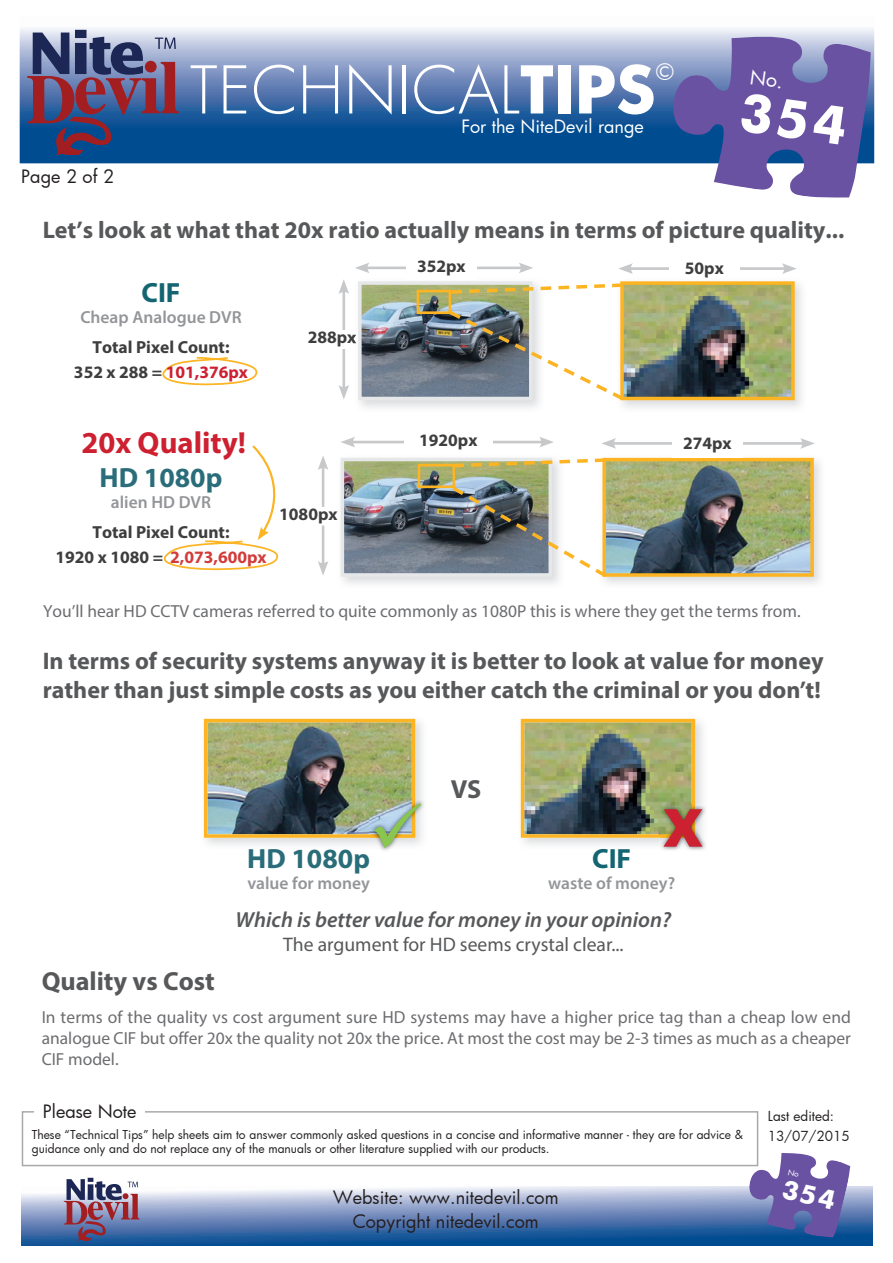
<style>
.page{position:relative;width:893px;height:1263px;background:#fff}
.page>*{position:absolute;margin:0;border:0;box-sizing:border-box;transform-origin:0 0}
.t1{font:700 76.5px "Myriad Pro";color:#cd2030}
.t2{font:300 63.9px "Futura";color:#fff}
.t3{font:700 30.6px "Myriad Pro";color:#cd2030}
.t4{font:700 27.9px "Myriad Pro";color:#2a6d7a}
.t5{font:700 27.9px "Myriad Pro";color:#136571}
.t6{font:700 26.25px "Myriad Pro";color:#57585a}
.t7{font:700 24px/28.8px "Myriad Pro";color:#57585a}
.t8{font:22.05px "Futura";color:#fff}
.t9{font:italic 600 21.9px "Myriad Pro";color:#57585a}
.t10{font:19.65px "Myriad Pro";color:#57585a}
.t11{font:18px/24px "Futura";color:#231f20;text-align:center}
.t12{font:18px "Futura";color:#fff}
.t13{font:17.55px/21px "Myriad Pro";color:#6c6d70;text-align:justify}
.t14{font:700 17.55px/24.5px "Myriad Pro";color:#3e3e3f;text-align:center}
.t15{font:600 17.55px "Myriad Pro";color:#939598}
.t16{font:13.5px/19.5px "Futura";color:#231f20}
.t17{font:12px/14.4px "Futura";color:#231f20}
.s1{font-weight:700}
.s2{color:#cd2030}
.s3{color:#d13c3b}
</style>
<div class="page">
<div style="left:22px;top:1111px;width:736px;height:55px;border:2px solid #a8a9ad"></div>
<div style="left:34px;top:1104px;width:111px;height:14px;background:#fff"></div>
<svg style="left:19px;top:28px;width:856px;height:136px;background:#5982b4"></svg>
<svg style="left:22px;top:1186px;width:850px;height:59px;background:#7090bd"></svg>
<svg style="left:27px;top:30px;width:152px;height:125px;background:#5a5b84"></svg>
<svg style="left:64px;top:1178px;width:76px;height:62px;background:#867896"></svg>
<hr style="left:628px;top:267px;width:159px;height:3px;background:#c7c8ca">
<svg style="left:618px;top:263px;width:15px;height:11px"></svg>
<svg style="left:782px;top:263px;width:15px;height:11px"></svg>
<div style="left:669px;top:261px;width:71px;height:21px;background:#fff"></div>
<hr style="left:342px;top:289px;width:3px;height:101px;background:#c7c8ca">
<svg style="left:338px;top:385px;width:11px;height:14px"></svg>
<svg style="left:338px;top:280px;width:11px;height:14px"></svg>
<div style="left:308px;top:330px;width:72px;height:19px;background:#fff"></div>
<hr style="left:322px;top:465px;width:2px;height:101px;background:#c7c8ca">
<svg style="left:318px;top:561px;width:10px;height:14px"></svg>
<svg style="left:318px;top:456px;width:10px;height:14px"></svg>
<hr style="left:365px;top:267px;width:158px;height:2px;background:#c7c8ca">
<svg style="left:355px;top:263px;width:15px;height:10px"></svg>
<svg style="left:519px;top:263px;width:14px;height:10px"></svg>
<hr style="left:350px;top:441px;width:194px;height:2px;background:#c7c8ca">
<svg style="left:341px;top:437px;width:14px;height:10px"></svg>
<svg style="left:539px;top:437px;width:15px;height:10px"></svg>
<svg style="left:354px;top:334px;width:2px;height:10px"></svg>
<img style="left:362px;top:285px;width:166px;height:111px">
<div style="left:358px;top:281px;width:174px;height:119px;border:3px solid #e6e7e9"></div>
<img style="left:345px;top:462px;width:203px;height:111px">
<div style="left:341px;top:458px;width:211px;height:119px;border:3px solid #e6e7e9"></div>
<img style="left:624px;top:285px;width:167px;height:111px">
<div style="left:620px;top:281px;width:175px;height:119px;border:3px solid #fcb423"></div>
<img style="left:606px;top:462px;width:204px;height:111px">
<div style="left:602px;top:458px;width:212px;height:119px;border:3px solid #fcb423"></div>
<div style="left:406px;top:259px;width:71px;height:21px;background:#fff"></div>
<div style="left:404px;top:433px;width:89px;height:21px;background:#fff"></div>
<hr style="left:611px;top:442px;width:194px;height:3px;background:#c7c8ca">
<svg style="left:602px;top:438px;width:14px;height:11px"></svg>
<svg style="left:800px;top:438px;width:15px;height:11px"></svg>
<div style="left:672px;top:436px;width:71px;height:21px;background:#fff"></div>
<div style="left:279px;top:507px;width:59px;height:19px;background:#fff"></div>
<div style="left:418px;top:464px;width:37px;height:24px;border:3px solid #fcb423"></div>
<div style="left:417px;top:290px;width:34px;height:24px;border:3px solid #fcb423"></div>
<svg style="left:446px;top:308px;width:181px;height:95px"></svg>
<img style="left:449px;top:483px;width:161px;height:97px">
<svg style="left:450px;top:457px;width:159px;height:12px"></svg>
<svg style="left:448px;top:281px;width:178px;height:15px"></svg>
<svg style="left:162px;top:356px;width:95px;height:29px"></svg>
<svg style="left:163px;top:445px;width:116px;height:125px"></svg>
<img style="left:520px;top:718px;width:183px;height:127px">
<img style="left:521px;top:719px;width:174px;height:119px">
<img style="left:378px;top:799px;width:47px;height:51px">
<img style="left:660px;top:804px;width:46px;height:46px">
<img style="left:660px;top:804px;width:35px;height:34px">
<svg style="left:671px;top:34px;width:203px;height:164px;background:#7b75b3"></svg>
<svg style="left:747px;top:1143px;width:105px;height:96px"></svg>
<img style="left:204px;top:719px;width:217px;height:129px">
<p class="t11" style="left:21px;top:164px;width:95px">Page 2 of 2</p>
<h2 class="t2" style="left:189px;top:47px;width:468px">TECHNICAL<span class="s1">TIPS</span></h2>
<p class="t8" style="left:656px;top:57px;width:19px">©</p>
<p class="t12" style="left:461px;top:114px;width:184px">For the NiteDevil range</p>
<h3 class="t7" style="left:43px;top:215px;width:803px">Let’s look at what that 20x ratio actually means in terms of picture quality...</h3>
<h3 class="t5" style="left:141px;top:275px;width:41px">CIF</h3>
<p class="t15" style="left:80px;top:306px;width:163px">Cheap Analogue DVR</p>
<p class="t14" style="left:74px;top:335px;width:176px">Total Pixel Count:<br>352 x 288 = <span class="s2">101,376px</span></p>
<p class="t14" style="left:308px;top:325px;width:50px">288px</p>
<h3 class="t3" style="left:82px;top:423px;width:166px">20x Quality!</h3>
<h3 class="t4" style="left:100px;top:459px;width:124px">HD 1080p</h3>
<p class="t15" style="left:111px;top:491px;width:102px">alien HD DVR</p>
<p class="t14" style="left:55px;top:520px;width:213px">Total Pixel Count:<br>1920 x 1080 = <span class="s3">2,073,600px</span></p>
<p class="t14" style="left:279px;top:501px;width:60px">1080px</p>
<p class="t14" style="left:417px;top:253px;width:50px">352px</p>
<p class="t14" style="left:685px;top:255px;width:40px">50px</p>
<p class="t14" style="left:419px;top:427px;width:60px">1920px</p>
<p class="t14" style="left:683px;top:430px;width:50px">274px</p>
<p class="t13" style="left:43px;top:601px;width:759px">You’ll hear HD CCTV cameras referred to quite commonly as 1080P this is where they get the terms from.</p>
<h3 class="t7" style="left:43px;top:646px;width:782px">In terms of security systems anyway it is better to look at value for money rather than just simple costs as you either catch the criminal or you don’t!</h3>
<h3 class="t6" style="left:451px;top:772px;width:32px">VS</h3>
<h1 class="t1" style="left:663px;top:771px;width:41px">x</h1>
<h3 class="t5" style="left:592px;top:840px;width:41px">CIF</h3>
<p class="t15" style="left:548px;top:871px;width:128px">waste of money?</p>
<h3 class="t4" style="left:247px;top:840px;width:124px">HD 1080p</h3>
<p class="t15" style="left:247px;top:871px;width:124px">value for money</p>
<p class="t9" style="left:236px;top:906px;width:437px">Which is better value for money in your opinion?</p>
<p class="t10" style="left:283px;top:932px;width:342px">The argument for HD seems crystal clear...</p>
<h3 class="t6" style="left:42px;top:964px;width:175px">Quality vs Cost</h3>
<p class="t13" style="left:42px;top:1007px;width:811px">In terms of the quality vs cost argument sure HD systems may have a higher price tag than a cheap low end analogue CIF but offer 20x the quality not 20x the price. At most the cost may be 2-3 times as much as a cheaper CIF model.</p>
<p class="t11" style="left:43px;top:1099px;width:95px">Please Note</p>
<p class="t16" style="left:768px;top:1106px;width:83px">Last edited:<br>13/07/2015</p>
<p class="t17" style="left:32px;top:1127px;width:713px">These “Technical Tips” help sheets aim to answer commonly asked questions in a concise and informative manner - they are for advice &amp; guidance only and do not replace any of the manuals or other literature supplied with our products.</p>
<p class="t11" style="left:333px;top:1185px;width:227px">Website: www.nitedevil.com<br>Copyright nitedevil.com</p>
</div>
